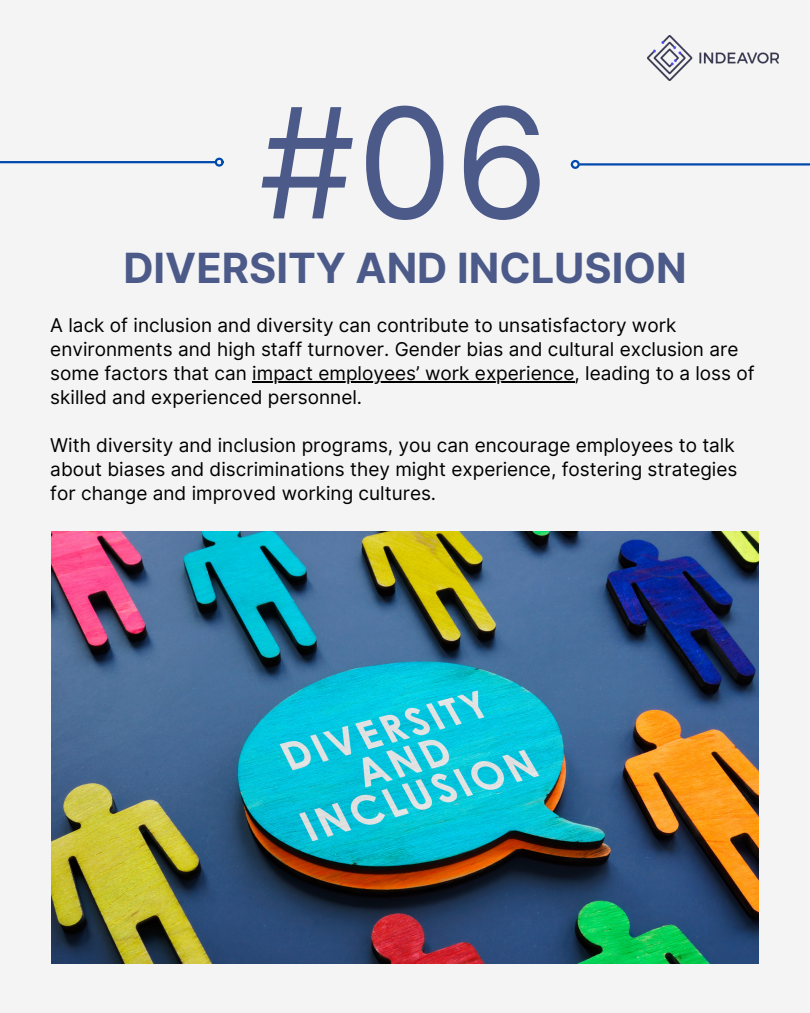
<style>
.page{position:relative;width:810px;height:1013px;background:#fff}
.page>*{position:absolute;margin:0;border:0;box-sizing:border-box;transform-origin:0 0}
.t1{font:152.9px "Inter";color:#4c5a89}
.t2{font:700 41.6px "Inter";color:#4c5a89}
.t3{font:19px/24px "Inter";color:#000}
</style>
<div class="page">
<div style="left:0;top:0;width:810px;height:1012px;background:#f4f4f4"></div>
<img style="left:647px;top:35px;width:132px;height:45px">
<hr style="left:0;top:161px;width:215px;height:2px;background:#004aad">
<div style="left:215px;top:158px;width:9px;height:9px;border:2px solid #004aad;border-radius:50%"></div>
<hr style="left:579px;top:163px;width:231px;height:2px;background:#004aad">
<div style="left:571px;top:160px;width:9px;height:9px;border:2px solid #004aad;border-radius:50%"></div>
<img style="left:51px;top:531px;width:707px;height:432px">
<hr style="left:252px;top:381px;width:323px;height:2px;background:#000">
<h1 class="t1" style="left:259px;top:52px;width:292px">#06</h1>
<h2 class="t2" style="left:123px;top:238px;width:565px">DIVERSITY AND INCLUSION</h2>
<p class="t3" style="left:50px;top:313px;width:706px">A lack of inclusion and diversity can contribute to unsatisfactory work environments and high staff turnover. Gender bias and cultural exclusion are some factors that can impact employees’ work experience, leading to a loss of skilled and experienced personnel.</p>
<p class="t3" style="left:50px;top:433px;width:689px">With diversity and inclusion programs, you can encourage employees to talk about biases and discriminations they might experience, fostering strategies for change and improved working cultures.</p>
</div>
